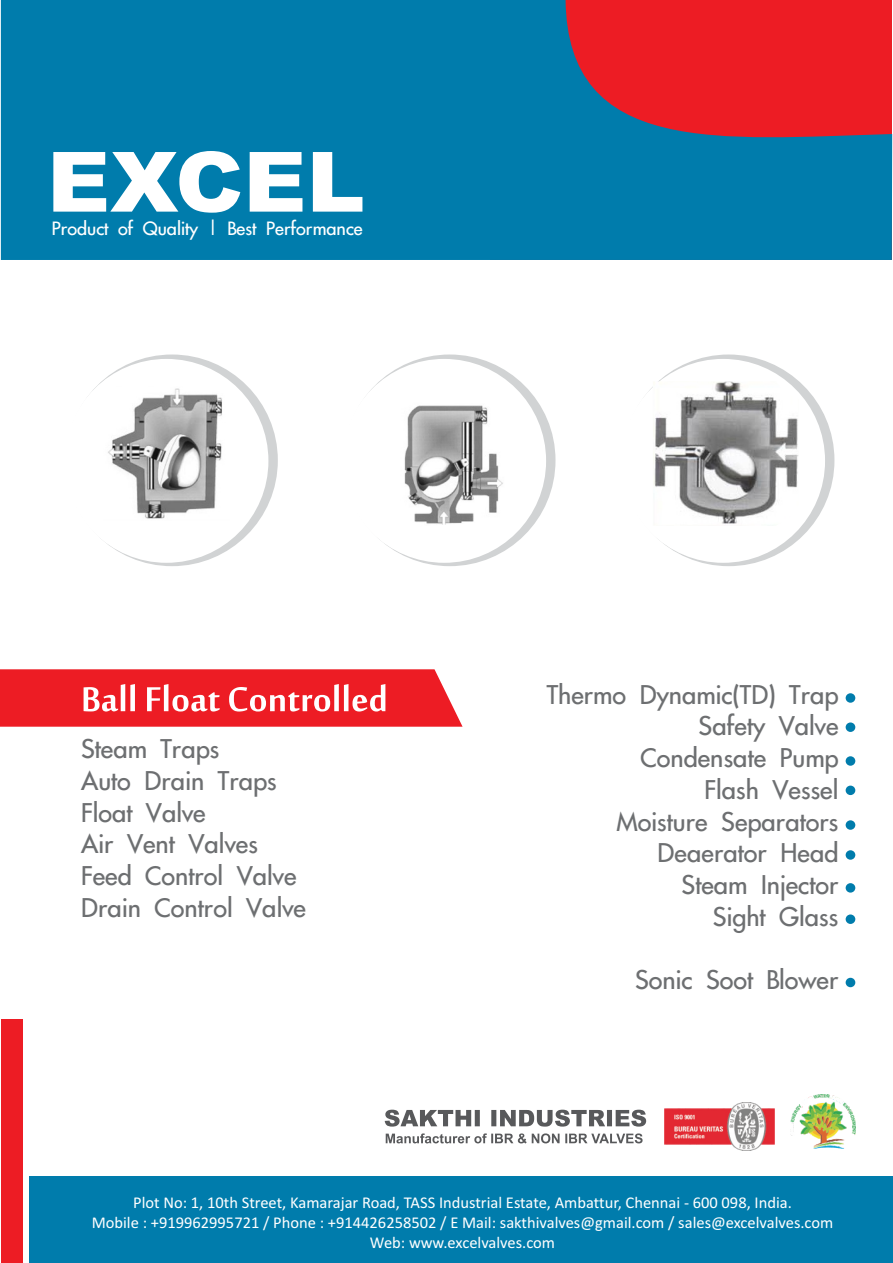
<style>
.page{position:relative;width:893px;height:1263px;background:#fff}
.page>*{position:absolute;margin:0;border:0;box-sizing:border-box;transform-origin:0 0}
.t1{font:53.25px "Mool Boran";color:#fff}
.t2{font:27px/31.8px "Intrepid";color:#6d6f71}
.t3{font:19.2px "Intrepid";color:#fff}
.t4{font:16.5px/20.1px "Calibri";color:#fff;text-align:center}
</style>
<div class="page">
<div style="left:30px;top:1176px;width:863px;height:87px;background:#007cac"></div>
<svg style="left:1px;top:0;width:891px;height:260px;background:#2d6992"></svg>
<div style="left:0;top:669px;width:463px;height:58px;background:#ed1c24"></div>
<div style="left:623px;top:354px;width:211px;height:212px;background:#d1d3d4;border-radius:50%"></div>
<div style="left:621px;top:359px;width:204px;height:204px;background:#fff;border-radius:50%"></div>
<div style="left:344px;top:354px;width:211px;height:212px;background:#d1d3d4;border-radius:50%"></div>
<div style="left:342px;top:359px;width:204px;height:204px;background:#fff;border-radius:50%"></div>
<div style="left:66px;top:354px;width:212px;height:212px;background:#d1d3d4;border-radius:50%"></div>
<div style="left:65px;top:359px;width:203px;height:204px;background:#fff;border-radius:50%"></div>
<div style="left:1px;top:1019px;width:22px;height:244px;background:#ed1c24"></div>
<svg style="left:53px;top:151px;width:309px;height:62px"></svg>
<img style="left:653px;top:381px;width:145px;height:143px">
<img style="left:404px;top:405px;width:99px;height:120px">
<img style="left:108px;top:388px;width:114px;height:131px">
<div style="left:846px;top:693px;width:9px;height:10px;background:#007cac;border-radius:50%"></div>
<div style="left:846px;top:722px;width:9px;height:10px;background:#007cac;border-radius:50%"></div>
<div style="left:846px;top:756px;width:9px;height:10px;background:#007cac;border-radius:50%"></div>
<div style="left:846px;top:786px;width:9px;height:9px;background:#007cac;border-radius:50%"></div>
<div style="left:846px;top:820px;width:9px;height:10px;background:#007cac;border-radius:50%"></div>
<div style="left:846px;top:850px;width:9px;height:10px;background:#007cac;border-radius:50%"></div>
<div style="left:846px;top:883px;width:9px;height:9px;background:#007cac;border-radius:50%"></div>
<div style="left:846px;top:914px;width:9px;height:10px;background:#007cac;border-radius:50%"></div>
<div style="left:846px;top:978px;width:9px;height:9px;background:#007cac;border-radius:50%"></div>
<img style="left:665px;top:1103px;width:109px;height:48px">
<img style="left:790px;top:1095px;width:65px;height:53px">
<svg style="left:386px;top:1133px;width:257px;height:10px"></svg>
<svg style="left:385px;top:1110px;width:261px;height:16px"></svg>
<p class="t3" style="left:52px;top:217px;width:313px">Product of Quality | Best Performance</p>
<h1 class="t1" style="left:81px;top:662px;width:308px">Ball Float Controlled</h1>
<p class="t2" style="left:81px;top:734px;width:226px">Steam Traps<br>Auto Drain Traps<br>Float Valve<br>Air Vent Valves<br>Feed Control Valve<br>Drain Control Valve</p>
<p class="t2" style="left:547px;top:679px;width:293px;text-align:right">Thermo Dynamic(TD) Trap<br>Safety Valve<br>Condensate Pump<br>Flash Vessel<br>Moisture Separators<br>Deaerator Head<br>Steam Injector<br>Sight Glass</p>
<p class="t2" style="left:635px;top:965px;width:205px">Sonic Soot Blower</p>
<p class="t4" style="left:92px;top:1193px;width:743px">Plot No: 1, 10th Street, Kamarajar Road, TASS Industrial Estate, Ambattur, Chennai - 600 098, India.<br>Mobile : +919962995721 / Phone : +914426258502 / E Mail: sakthivalves@gmail.com / sales@excelvalves.com<br>Web: www.excelvalves.com</p>
</div>
